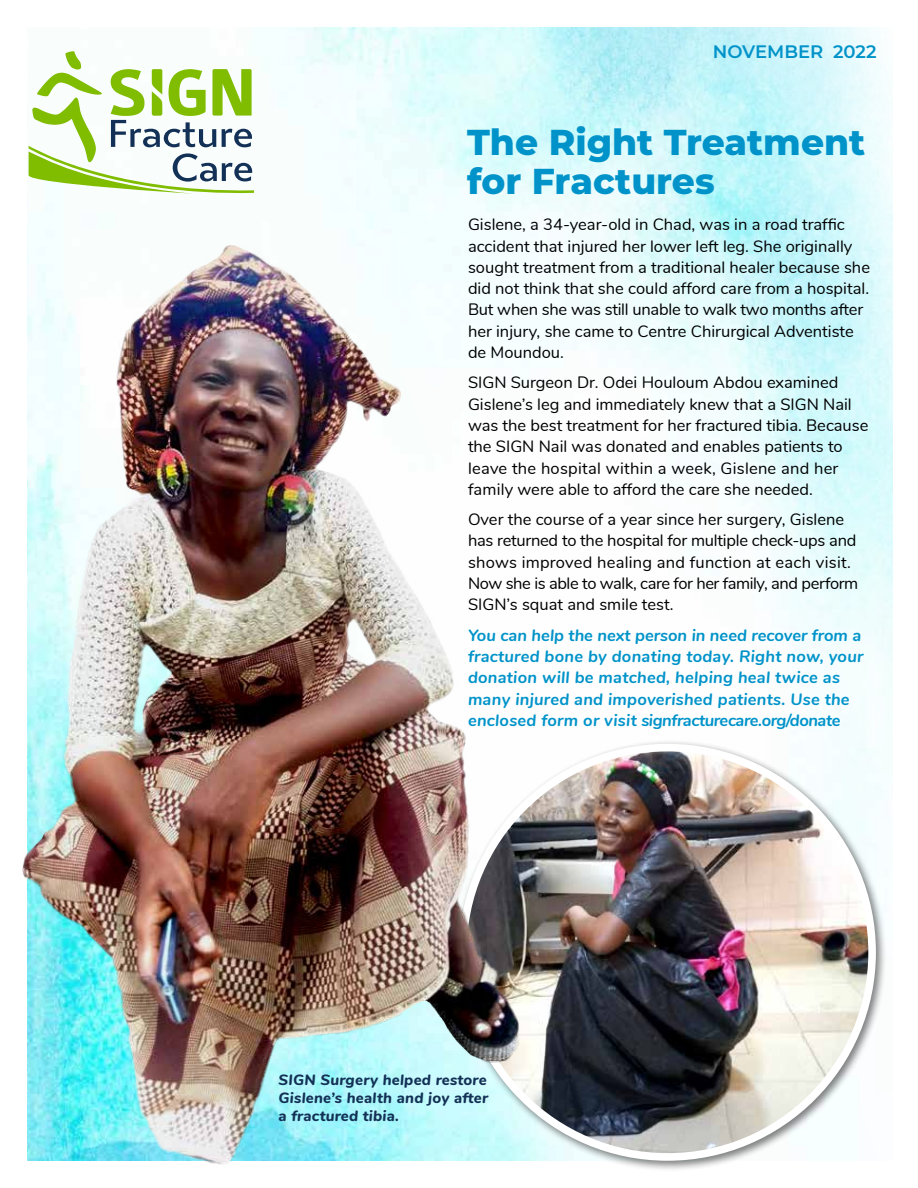
<style>
.page{position:relative;width:918px;height:1188px;background:#fff}
.page>*{position:absolute;margin:0;border:0;box-sizing:border-box;transform-origin:0 0}
.t1{font:800 36px/39px "Montserrat";color:#0093c9}
.t2{font:600 18px "Montserrat";color:#0093c9}
.t3{font:16.5px/21.3px "Nunito";color:#000}
.t4{font:italic 700 16.5px/21.3px "Nunito";letter-spacing:.015em;color:#0093c9}
.t5{font:italic 800 15px/18px "Nunito";letter-spacing:.015em;color:#133156;text-align:justify}
</style>
<div class="page">
<svg style="left:29px;top:51px;width:225px;height:145px"></svg>
<div style="left:455px;top:739px;width:432px;height:433px;background:#000;opacity:.5"></div>
<img style="left:463px;top:748px;width:409px;height:409px;border-radius:205px">
<img style="left:22px;top:246px;width:515px;height:924px">
<p class="t2" style="left:713px;top:39px;width:165px">NOVEMBER 2022</p>
<h1 class="t1" style="left:467px;top:121px;width:400px">The Right Treatment for Fractures</h1>
<p class="t3" style="left:468px;top:213px;width:404px">Gislene, a 34-year-old in Chad, was in a road traffic accident that injured her lower left leg. She originally sought treatment from a traditional healer because she did not think that she could afford care from a hospital.<br>But when she was still unable to walk two months after her injury, she came to Centre Chirurgical Adventiste de Moundou.</p>
<p class="t3" style="left:468px;top:371px;width:402px">SIGN Surgeon Dr. Odei Houloum Abdou examined Gislene’s leg and immediately knew that a SIGN Nail was the best treatment for her fractured tibia. Because the SIGN Nail was donated and enables patients to leave the hospital within a week, Gislene and her family were able to afford the care she needed.</p>
<p class="t3" style="left:468px;top:508px;width:392px">Over the course of a year since her surgery, Gislene has returned to the hospital for multiple check-ups and shows improved healing and function at each visit.<br>Now she is able to walk, care for her family, and perform SIGN’s squat and smile test.</p>
<p class="t4" style="left:468px;top:623px;width:397px">You can help the next person in need recover from a fractured bone by donating today. Right now, your donation will be matched, helping heal twice as many injured and impoverished patients. Use the enclosed form or visit signfracturecare.org/donate</p>
<p class="t5" style="left:279px;top:1070px;width:211px">SIGN Surgery helped restore Gislene’s health and joy after a fractured tibia.</p>
</div>
